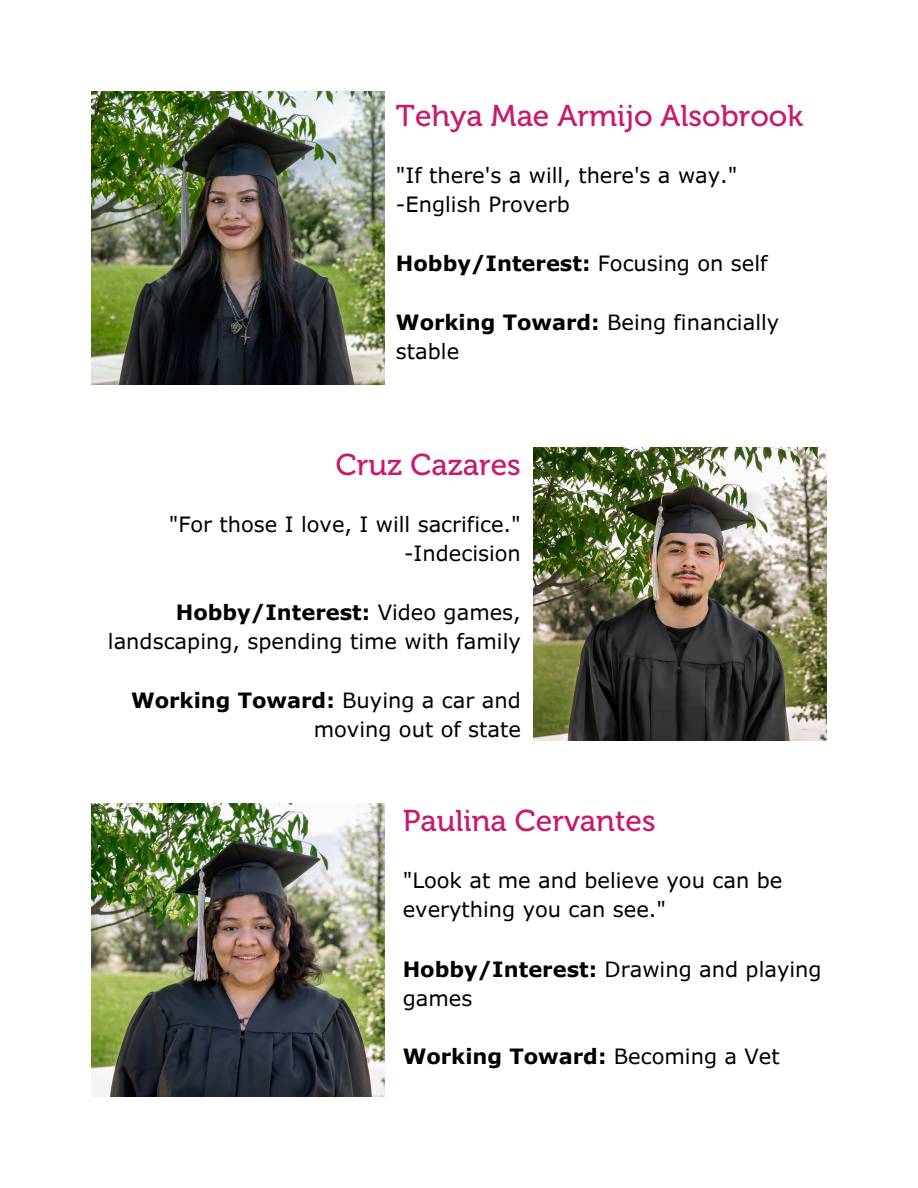
<style>
.page{position:relative;width:918px;height:1188px;background:#fff}
.page>*{position:absolute;margin:0;border:0;box-sizing:border-box;transform-origin:0 0}
.t1{font:30px "Museo 500";color:#c81a6d}
.t2{font:21px/29.2px "Verdana Pro";color:#000}
.t3{font:700 21px "Verdana Pro";color:#000}
.s1{font-weight:400}
.s2{font-weight:700}
</style>
<div class="page">
<img style="left:92px;top:92px;width:292px;height:292px">
<img style="left:534px;top:448px;width:292px;height:292px">
<img style="left:92px;top:804px;width:292px;height:292px">
<p class="t1" style="left:396px;top:98px;width:409px">Tehya Mae Armijo Alsobrook</p>
<p class="t2" style="left:396px;top:160px;width:343px">"If there's a will, there's a way."</p>
<p class="t2" style="left:396px;top:189px;width:175px">-English Proverb</p>
<p class="t3" style="left:396px;top:250px;width:373px">Hobby/Interest: <span class="s1">Focusing on self</span></p>
<p class="t2" style="left:396px;top:307px;width:385px"><span class="s2">Working Toward:</span> Being financially stable</p>
<p class="t1" style="left:336px;top:447px;width:187px">Cruz Cazares</p>
<p class="t2" style="left:169px;top:509px;width:354px">"For those I love, I will sacrifice."</p>
<p class="t2" style="left:404px;top:538px;width:118px">-Indecision</p>
<p class="t2" style="left:108px;top:597px;width:414px;text-align:right"><span class="s2">Hobby/Interest:</span> Video games, landscaping, spending time with family</p>
<p class="t2" style="left:131px;top:685px;width:391px;text-align:right"><span class="s2">Working Toward:</span> Buying a car and moving out of state</p>
<p class="t1" style="left:403px;top:803px;width:255px">Paulina Cervantes</p>
<p class="t2" style="left:403px;top:865px;width:381px">"Look at me and believe you can be everything you can see."</p>
<p class="t2" style="left:403px;top:954px;width:421px"><span class="s2">Hobby/Interest:</span> Drawing and playing games</p>
<p class="t3" style="left:403px;top:1043px;width:379px">Working Toward: <span class="s1">Becoming a Vet</span></p>
</div>
